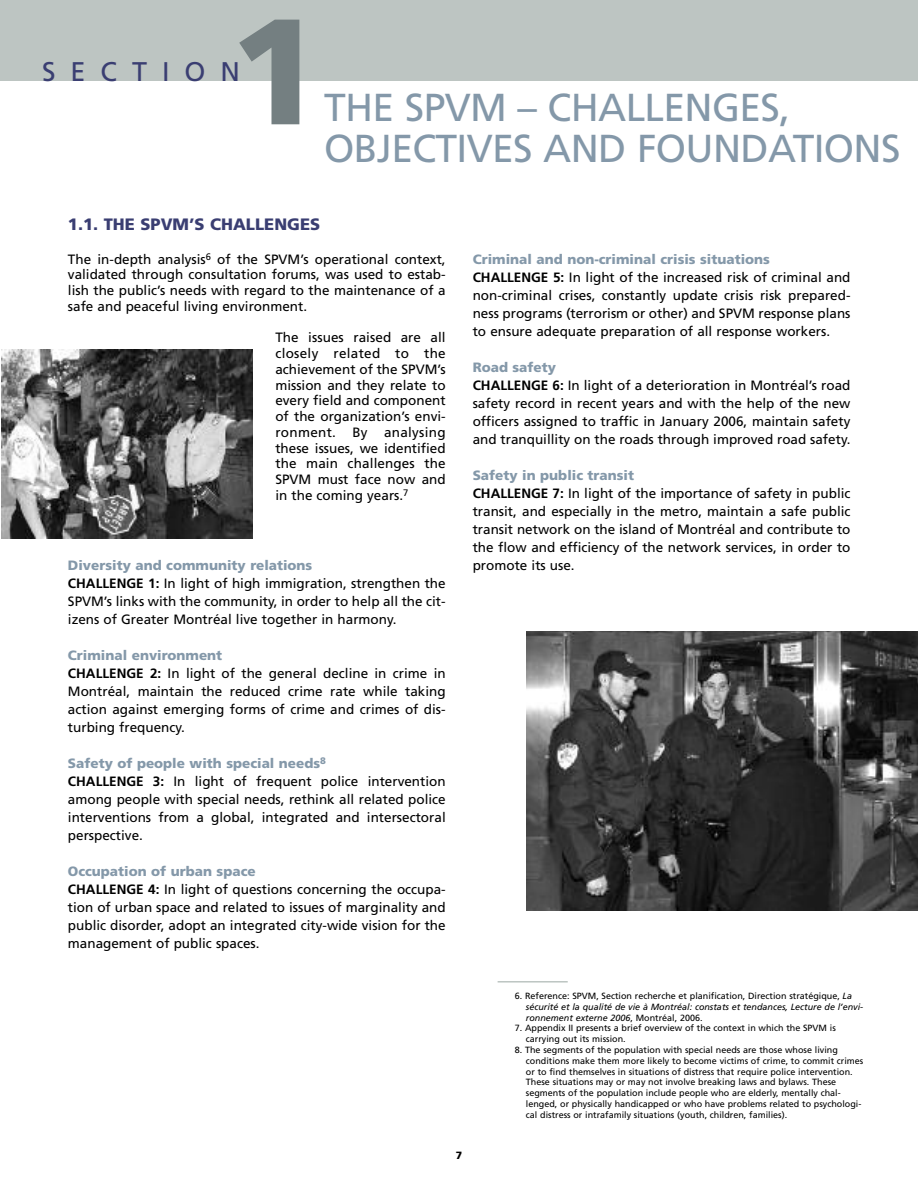
<style>
.page{position:relative;width:918px;height:1188px;background:#fff}
.page>*{position:absolute;margin:0;border:0;box-sizing:border-box;transform-origin:0 0}
.t1{font:900 150px "Frutiger";color:#747f81}
.t2{font:39px/40.5px "Frutiger";letter-spacing:-.015em;color:#8498a9}
.t3{font:27px "Frutiger";letter-spacing:.555em;color:#3a3e72}
.t4{font:900 16.5px "Frutiger";color:#3a3e72}
.t5{font:13.5px/18px "Frutiger";color:#000}
.t6{font:900 10.5px "Frutiger";color:#000}
.t7{font:9px/10.8px "Frutiger";color:#000}
.t8{font:italic 9px/10.8px "Frutiger";color:#000}
.s1{font-weight:900;color:#8498a9}
.s2{font-weight:700}
.s3{font-style:normal}
</style>
<div class="page">
<div style="left:0;top:0;width:918px;height:81px;background:#bdc5c2"></div>
<img style="left:2px;top:349px;width:251px;height:189px">
<img style="left:527px;top:631px;width:391px;height:280px">
<hr style="left:498px;top:981px;width:70px;height:2px;background:#bdc5c2">
<h1 class="t1" style="left:230px;top:12px;width:93px">1</h1>
<h3 class="t3" style="left:42px;top:60px;width:200px">SECTION</h3>
<h2 class="t2" style="left:324px;top:90px;width:578px">THE SPVM – CHALLENGES,<br>OBJECTIVES AND FOUNDATIONS</h2>
<p class="t4" style="left:68px;top:218px;width:254px">1.1. THE SPVM’S CHALLENGES</p>
<p class="t5" style="left:68px;top:252px;width:379px;line-height:15.8px;text-align:justify">The in-depth analysis<sup>6</sup> of the SPVM’s operational context, validated through consultation forums, was used to estab&shy;lish the public’s needs with regard to the maintenance of a safe and peaceful living environment.</p>
<p class="t5" style="left:275px;top:331px;width:172px;line-height:15.8px;text-align:justify">The issues raised are all closely related to the achievement of the SPVM’s mission and they relate to every field and component of the organization’s envi&shy;ronment. By analysing these issues, we identified the main challenges the SPVM must face now and in the coming years.<sup>7</sup></p>
<p class="t5" style="left:68px;top:557px;width:379px"><span class="s1">Diversity and community relations<br></span><span class="s2">CHALLENGE 1:</span> In light of high immigration, strengthen the SPVM’s links with the community, in order to help all the cit&shy;izens of Greater Montréal live together in harmony.</p>
<p class="t5" style="left:68px;top:647px;width:379px"><span class="s1">Criminal environment<br></span><span class="s2">CHALLENGE 2:</span> In light of the general decline in crime in Montréal, maintain the reduced crime rate while taking action against emerging forms of crime and crimes of dis&shy;turbing frequency.</p>
<p class="t5" style="left:68px;top:755px;width:379px"><span class="s1">Safety of people with special needs</span><sup>8<br></sup><span class="s2">CHALLENGE 3:</span> In light of frequent police intervention among people with special needs, rethink all related police interventions from a global, integrated and intersectoral perspective.</p>
<p class="t5" style="left:68px;top:863px;width:379px"><span class="s1">Occupation of urban space<br></span><span class="s2">CHALLENGE 4:</span> In light of questions concerning the occupa&shy;tion of urban space and related to issues of marginality and public disorder, adopt an integrated city-wide vision for the management of public spaces.</p>
<p class="t5" style="left:473px;top:251px;width:379px"><span class="s1">Criminal and non-criminal crisis situations<br></span><span class="s2">CHALLENGE 5:</span> In light of the increased risk of criminal and non-criminal crises, constantly update crisis risk prepared&shy;ness programs (terrorism or other) and SPVM response plans to ensure adequate preparation of all response workers.</p>
<p class="t5" style="left:473px;top:359px;width:379px"><span class="s1">Road safety<br></span><span class="s2">CHALLENGE 6:</span> In light of a deterioration in Montréal’s road safety record in recent years and with the help of the new officers assigned to traffic in January 2006, maintain safety and tranquillity on the roads through improved road safety.</p>
<p class="t5" style="left:473px;top:467px;width:379px"><span class="s1">Safety in public transit<br></span><span class="s2">CHALLENGE 7:</span> In light of the importance of safety in public transit, and especially in the metro, maintain a safe public transit network on the island of Montréal and contribute to the flow and efficiency of the network services, in order to promote its use.</p>
<p class="t6" style="left:456px;top:1151px;width:8px">7</p>
<p class="t8" style="left:526px;top:991px;width:339px;text-indent:-11px"><span class="s3">6. Reference: SPVM, Section recherche et planification, Direction stratégique,</span> La sécurité et la qualité de vie à Montréal: constats et tendances, Lecture de l’envi&shy;ronnement externe 2006<span class="s3">, Montréal, 2006.</span></p>
<p class="t7" style="left:526px;top:1024px;width:311px;text-indent:-11px">7. Appendix II presents a brief overview of the context in which the SPVM is carrying out its mission.</p>
<p class="t7" style="left:526px;top:1045px;width:339px;text-indent:-11px">8. The segments of the population with special needs are those whose living conditions make them more likely to become victims of crime, to commit crimes or to find themselves in situations of distress that require police intervention.<br>These situations may or may not involve breaking laws and bylaws. These segments of the population include people who are elderly, mentally chal&shy;lenged, or physically handicapped or who have problems related to psychologi&shy;cal distress or intrafamily situations (youth, children, families).</p>
</div>
